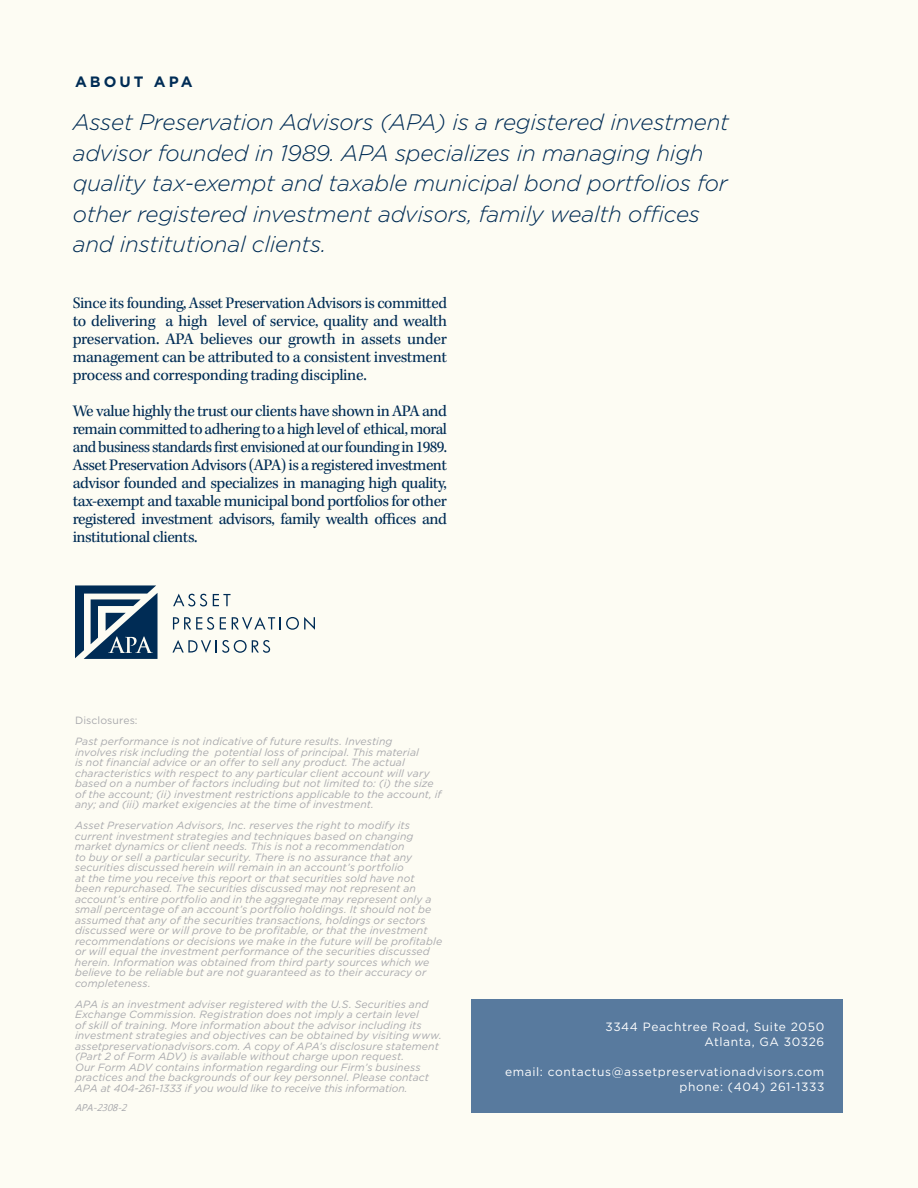
<style>
.page{position:relative;width:918px;height:1188px;background:#fdfcf3}
.page>*{position:absolute;margin:0;border:0;box-sizing:border-box;transform-origin:0 0}
.t1{font:italic 300 22.5px/30.3px "Gotham";letter-spacing:-.01em;color:#002c55}
.t2{font:16.5px/18px "Kepler Std";letter-spacing:-.025em;color:#002c55;text-align:justify}
.t3{font:700 15px "Gotham";letter-spacing:.2em;color:#002c55}
.t4{font:12px/15px "Gotham";letter-spacing:.05em;color:#fff;text-align:right}
.t5{font:italic 10.5px/10.5px "Gotham";letter-spacing:.005em;color:#a8a9ad}
.t6{font:10.5px "Gotham";letter-spacing:.005em;color:#a8a9ad}
.t7{font:italic 9.75px "Myanmar Text";color:#a8a9ad}
</style>
<div class="page">
<svg style="left:173px;top:594px;width:34px;height:12px"></svg>
<svg style="left:213px;top:594px;width:18px;height:12px"></svg>
<svg style="left:173px;top:617px;width:41px;height:13px"></svg>
<svg style="left:220px;top:617px;width:6px;height:12px"></svg>
<svg style="left:232px;top:617px;width:83px;height:13px"></svg>
<svg style="left:172px;top:640px;width:98px;height:13px"></svg>
<svg style="left:75px;top:585px;width:83px;height:74px"></svg>
<div style="left:471px;top:1000px;width:372px;height:113px;background:#587a9e"></div>
<h3 class="t3" style="left:75px;top:72px;width:119px">ABOUT APA</h3>
<p class="t1" style="left:73px;top:107px;width:658px">Asset Preservation Advisors (APA) is a registered investment advisor founded in 1989. APA specializes in managing high quality tax-exempt and taxable municipal bond portfolios for other registered investment advisors, family wealth offices and institutional clients.</p>
<p class="t2" style="left:73px;top:294px;width:376px">Since its founding, Asset Preservation Advisors is committed to delivering a high level of service, quality and wealth preservation. APA believes our growth in assets under management can be attributed to a consistent investment process and corresponding trading discipline.</p>
<p class="t2" style="left:73px;top:402px;width:376px">We value highly the trust our clients have shown in APA and remain committed to adhering to a high level of ethical, moral and business standards first envisioned at our founding in 1989.<br>Asset Preservation Advisors (APA) is a registered investment advisor founded and specializes in managing high quality, tax-exempt and taxable municipal bond portfolios for other registered investment advisors, family wealth offices and institutional clients.</p>
<p class="t6" style="left:75px;top:714px;width:64px">Disclosures:</p>
<p class="t5" style="left:75px;top:736px;width:368px">Past performance is not indicative of future results. Investing<br>involves risk including the potential loss of principal. This material<br>is not financial advice or an offer to sell any product. The actual characteristics with respect to any particular client account will vary based on a number of factors including but not limited to: (i) the size of the account; (ii) investment restrictions applicable to the account, if any; and (iii) market exigencies at the time of investment.</p>
<p class="t5" style="left:75px;top:820px;width:369px">Asset Preservation Advisors, Inc. reserves the right to modify its current investment strategies and techniques based on changing market dynamics or client needs. This is not a recommendation<br>to buy or sell a particular security. There is no assurance that any securities discussed herein will remain in an account’s portfolio<br>at the time you receive this report or that securities sold have not been repurchased. The securities discussed may not represent an account’s entire portfolio and in the aggregate may represent only a small percentage of an account’s portfolio holdings. It should not be assumed that any of the securities transactions, holdings or sectors discussed were or will prove to be profitable, or that the investment recommendations or decisions we make in the future will be profitable or will equal the investment performance of the securities discussed herein. Information was obtained from third party sources which we believe to be reliable but are not guaranteed as to their accuracy or completeness.</p>
<p class="t5" style="left:75px;top:999px;width:368px">APA is an investment adviser registered with the U.S. Securities and Exchange Commission. Registration does not imply a certain level<br>of skill of training. More information about the advisor including its investment strategies and objectives can be obtained by visiting www. assetpreservationadvisors.com. A copy of APA’s disclosure statement (Part 2 of Form ADV) is available without charge upon request.<br>Our Form ADV contains information regarding our Firm’s business practices and the backgrounds of our key personnel. Please contact APA at 404-261-1333 if you would like to receive this information.</p>
<p class="t7" style="left:75px;top:1102px;width:58px">APA-2308-2</p>
<p class="t4" style="left:605px;top:1019px;width:220px">3344 Peachtree Road, Suite 2050<br>Atlanta, GA 30326</p>
<p class="t4" style="left:505px;top:1064px;width:321px">email: contactus@assetpreservationadvisors.com phone: (404) 261-1333</p>
</div>
